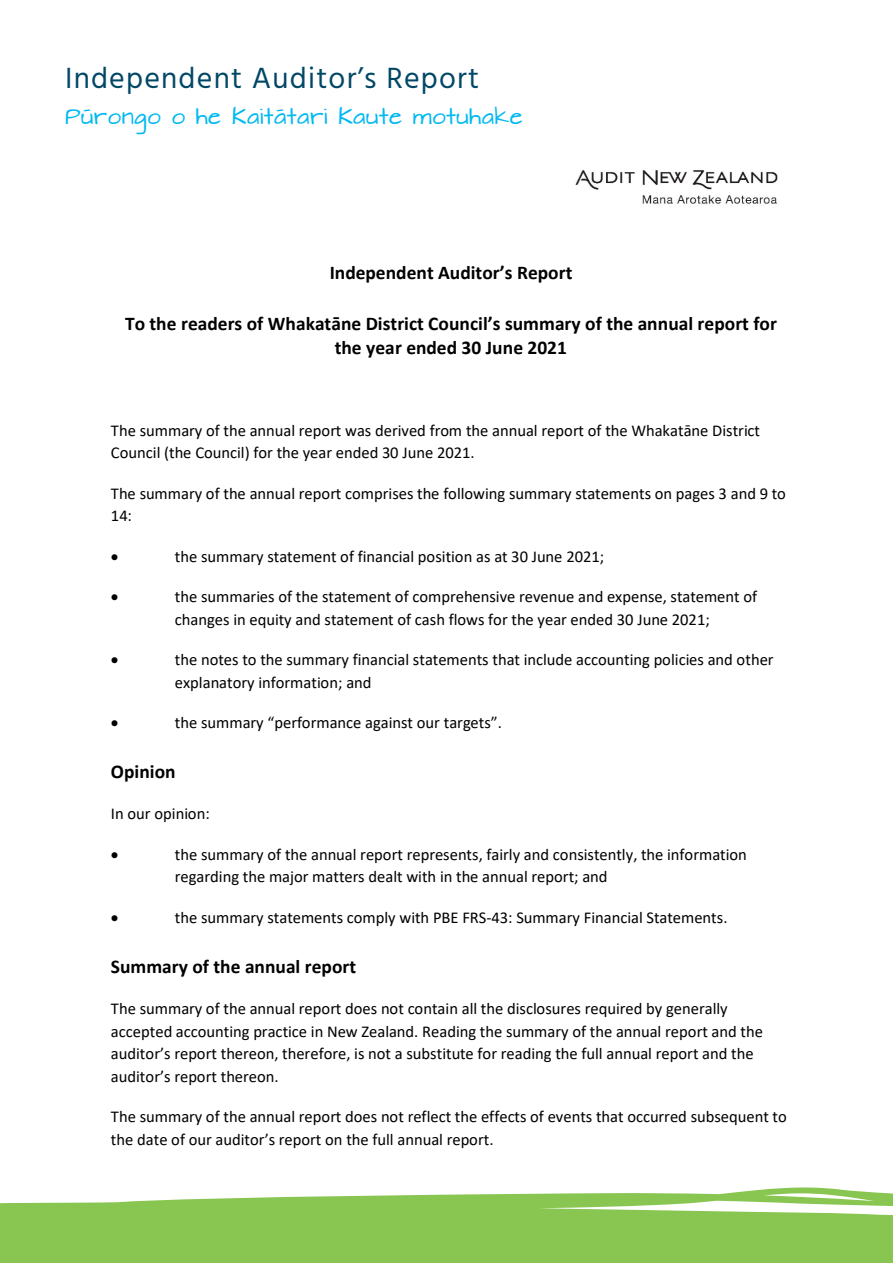
<style>
.page{position:relative;width:893px;height:1263px;background:#fff}
.page>*{position:absolute;margin:0;border:0;box-sizing:border-box;transform-origin:0 0}
.t1{font:30px "Hind";letter-spacing:.04em;color:#004766}
.t2{font:700 19.5px/23.7px "Calibri";color:#000;text-align:center}
.t3{font:19.5px "Architects Daughter";letter-spacing:.02em;color:#00b9f1}
.t4{font:16.5px/22.5px "Calibri";color:#000}
.t5{font:16.5px "Symbol";color:#000}
</style>
<div class="page">
<svg style="left:0;top:1187px;width:893px;height:76px;fill:#88c651"></svg>
<img style="left:575px;top:170px;width:203px;height:34px">
<h1 class="t1" style="left:65px;top:58px;width:416px">Independent Auditor’s Report</h1>
<p class="t3" style="left:65px;top:106px;width:459px">Pūrongo o he Kaitātari Kaute motuhake</p>
<p class="t2" style="left:330px;top:260px;width:244px">Independent Auditor’s Report</p>
<p class="t2" style="left:125px;top:311px;width:653px">To the readers of Whakatāne District Council’s summary of the annual report for the year ended 30 June 2021</p>
<p class="t4" style="left:111px;top:418px;width:651px">The summary of the annual report was derived from the annual report of the Whakatāne District<br>Council (the Council) for the year ended 30 June 2021.</p>
<p class="t4" style="left:111px;top:481px;width:677px">The summary of the annual report comprises the following summary statements on pages 3 and 9 to<br>14:</p>
<p class="t5" style="left:111px;top:545px;width:9px">•</p>
<p class="t4" style="left:175px;top:544px;width:431px">the summary statement of financial position as at 30 June 2021;</p>
<p class="t5" style="left:111px;top:585px;width:9px">•</p>
<p class="t4" style="left:175px;top:585px;width:584px">the summaries of the statement of comprehensive revenue and expense, statement of changes in equity and statement of cash flows for the year ended 30 June 2021;</p>
<p class="t5" style="left:111px;top:648px;width:9px">•</p>
<p class="t4" style="left:175px;top:648px;width:600px">the notes to the summary financial statements that include accounting policies and other explanatory information; and</p>
<p class="t5" style="left:111px;top:711px;width:9px">•</p>
<p class="t4" style="left:175px;top:711px;width:329px">the summary “performance against our targets”.</p>
<p class="t2" style="left:111px;top:759px;width:66px">Opinion</p>
<p class="t4" style="left:111px;top:802px;width:100px">In our opinion:</p>
<p class="t5" style="left:111px;top:843px;width:9px">•</p>
<p class="t4" style="left:175px;top:843px;width:574px">the summary of the annual report represents, fairly and consistently, the information regarding the major matters dealt with in the annual report; and</p>
<p class="t5" style="left:111px;top:906px;width:9px">•</p>
<p class="t4" style="left:175px;top:906px;width:554px">the summary statements comply with PBE FRS-43: Summary Financial Statements.</p>
<p class="t2" style="left:111px;top:954px;width:247px">Summary of the annual report</p>
<p class="t4" style="left:111px;top:997px;width:654px">The summary of the annual report does not contain all the disclosures required by generally accepted accounting practice in New Zealand. Reading the summary of the annual report and the auditor’s report thereon, therefore, is not a substitute for reading the full annual report and the auditor’s report thereon.</p>
<p class="t4" style="left:111px;top:1105px;width:677px">The summary of the annual report does not reflect the effects of events that occurred subsequent to the date of our auditor’s report on the full annual report.</p>
</div>
